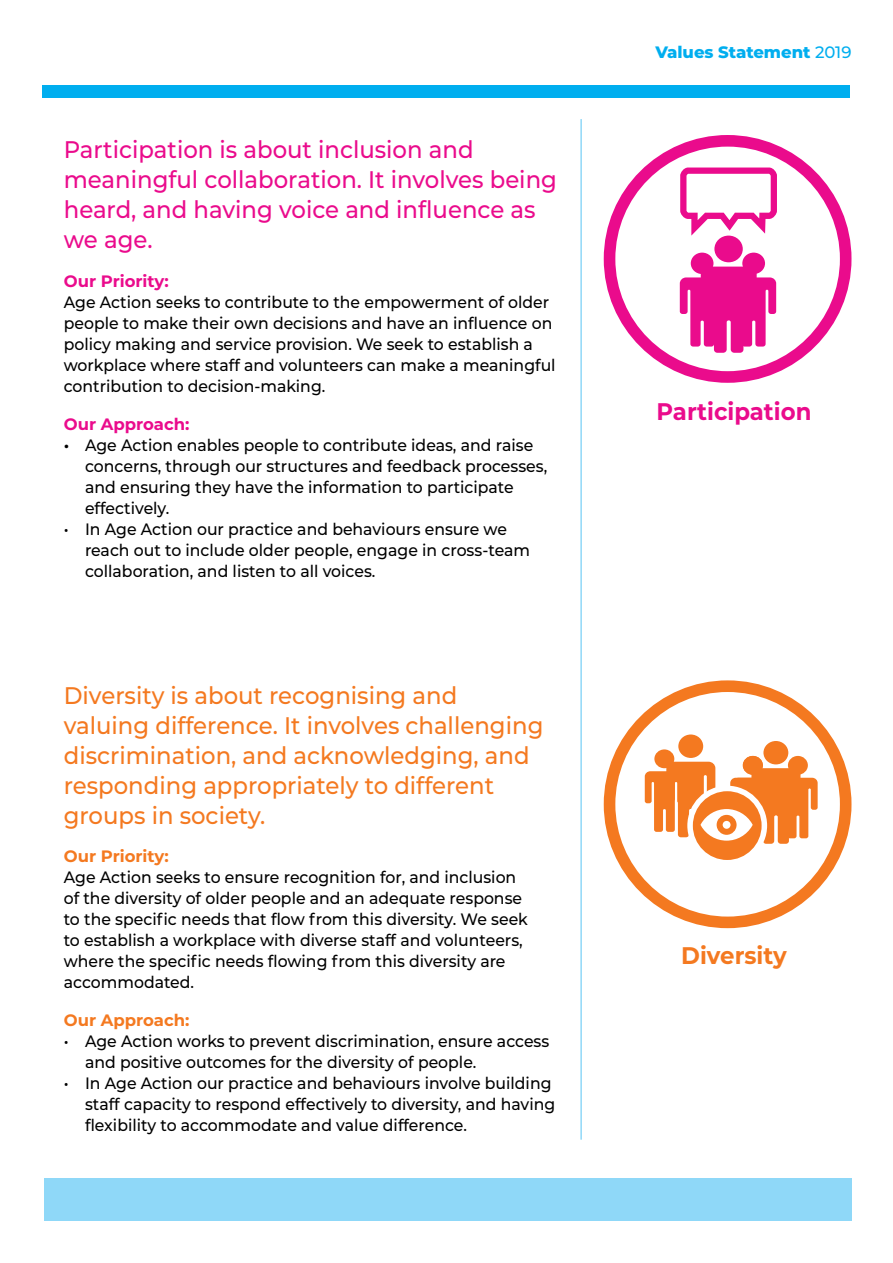
<style>
.page{position:relative;width:893px;height:1263px;background:#fff}
.page>*{position:absolute;margin:0;border:0;box-sizing:border-box;transform-origin:0 0}
.t1{font:500 24px/30px "Montserrat";color:#f47920;scale:.95 1}
.t2{font:500 24px/30px "Montserrat";color:#ea0b8c;scale:.95 1}
.t3{font:700 24px "Montserrat";color:#ea0b8c;scale:.95 1}
.t4{font:700 24px "Montserrat";color:#f47920;scale:.95 1}
.t5{font:500 16.5px/21px "Montserrat";color:#000;scale:.95 1}
.t6{font:700 16.5px "Montserrat";color:#ea0b8c}
.t7{font:700 16.5px "Montserrat";color:#f47920}
.t8{font:800 16.5px "Montserrat";letter-spacing:-.005em;color:#00aeef}
.s1{font-weight:600}
.s2{font-weight:500}
</style>
<div class="page">
<hr style="left:580px;top:119px;width:2px;height:1021px;background:#8fd8f8">
<svg style="left:604px;top:135px;width:247px;height:248px"></svg>
<div style="left:742px;top:253px;width:23px;height:21px;background:#ea0b8c;border-radius:50%"></div>
<div style="left:714px;top:236px;width:29px;height:26px;background:#ea0b8c;border-radius:50%"></div>
<div style="left:691px;top:253px;width:22px;height:21px;background:#ea0b8c;border-radius:50%"></div>
<svg style="left:680px;top:267px;width:96px;height:86px"></svg>
<svg style="left:680px;top:168px;width:97px;height:68px"></svg>
<div style="left:43px;top:85px;width:807px;height:13px;background:#00aeef"></div>
<div style="left:44px;top:1178px;width:807px;height:42px;background:#8fd8f8"></div>
<svg style="left:604px;top:680px;width:247px;height:248px"></svg>
<div style="left:678px;top:734px;width:25px;height:24px;background:#f47920;border-radius:50%"></div>
<div style="left:654px;top:749px;width:20px;height:19px;background:#f47920;border-radius:50%"></div>
<div style="left:788px;top:756px;width:20px;height:19px;background:#f47920;border-radius:50%"></div>
<div style="left:763px;top:741px;width:25px;height:23px;background:#f47920;border-radius:50%"></div>
<div style="left:743px;top:756px;width:20px;height:19px;background:#f47920;border-radius:50%"></div>
<svg style="left:645px;top:762px;width:173px;height:103px"></svg>
<h1 class="t2" style="left:64px;top:134px;width:521px">Participation is about inclusion and meaningful collaboration. It involves being heard, and having voice and influence as we age.</h1>
<p class="t6" style="left:64px;top:269px;width:107px">Our Priority:</p>
<p class="t5" style="left:64px;top:290px;width:519px">Age Action seeks to contribute to the empowerment of older people to make their own decisions and have an influence on policy making and service provision. We seek to establish a workplace where staff and volunteers can make a meaningful contribution to decision-making.</p>
<p class="t6" style="left:64px;top:412px;width:127px">Our Approach:</p>
<p class="t5" style="left:85px;top:434px;width:488px;text-indent:-21px"><span class="s1">•</span> Age Action enables people to contribute ideas, and raise concerns, through our structures and feedback processes, and ensuring they have the information to participate effectively.</p>
<p class="t5" style="left:85px;top:518px;width:470px;text-indent:-21px">• In Age Action our practice and behaviours ensure we reach out to include older people, engage in cross-team collaboration, and listen to all voices.</p>
<h1 class="t1" style="left:64px;top:679px;width:506px">Diversity is about recognising and valuing difference. It involves challenging discrimination, and acknowledging, and responding appropriately to different groups in society.</h1>
<p class="t7" style="left:64px;top:844px;width:107px">Our Priority:</p>
<p class="t5" style="left:64px;top:866px;width:490px">Age Action seeks to ensure recognition for, and inclusion of the diversity of older people and an adequate response to the specific needs that flow from this diversity. We seek to establish a workplace with diverse staff and volunteers, where the specific needs flowing from this diversity are accommodated.</p>
<p class="t7" style="left:64px;top:1008px;width:127px">Our Approach:</p>
<p class="t5" style="left:85px;top:1030px;width:490px;text-indent:-21px">• Age Action works to prevent discrimination, ensure access and positive outcomes for the diversity of people.</p>
<p class="t5" style="left:85px;top:1072px;width:496px;text-indent:-21px">• In Age Action our practice and behaviours involve building staff capacity to respond effectively to diversity, and having flexibility to accommodate and value difference.</p>
<p class="t8" style="left:656px;top:41px;width:197px">Values Statement <span class="s2">2019</span></p>
<h1 class="t3" style="left:657px;top:394px;width:165px">Participation</h1>
<h1 class="t4" style="left:681px;top:938px;width:113px">Diversity</h1>
</div>
